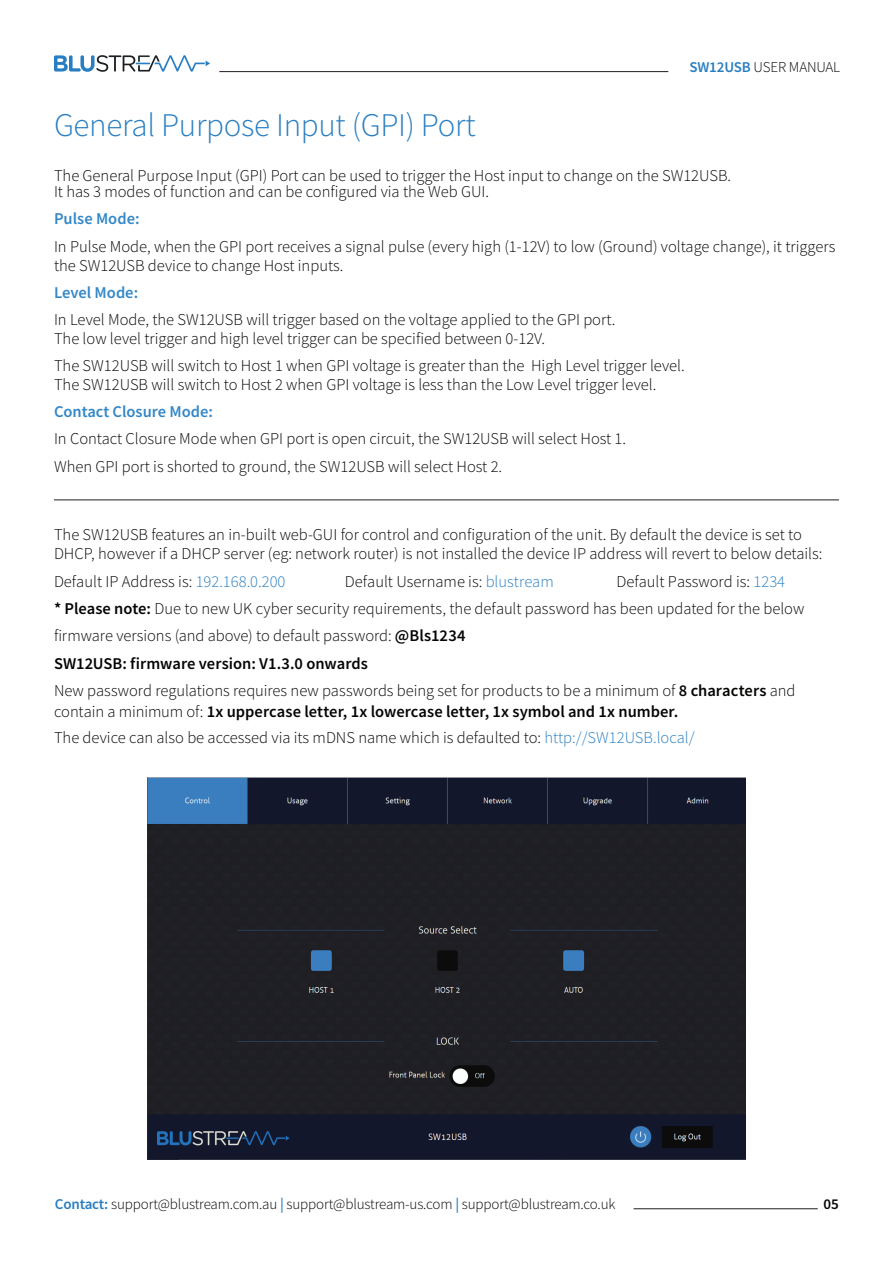
<style>
.page{position:relative;width:893px;height:1263px;background:#fff}
.page>*{position:absolute;margin:0;border:0;box-sizing:border-box;transform-origin:0 0}
.t1{font:300 33px "Source Sans Pro";letter-spacing:-.01em;color:#287ec2}
.t2{font:300 16.5px/27.3px "Source Sans Pro";color:#040503}
.t3{font:600 16.5px "Source Sans Pro";color:#3387c7}
.t4{font:300 15px "Source Sans Pro";letter-spacing:-.01em;color:#040503}
.t5{font:600 15px "Source Sans Pro";color:#040503}
.s1{font-weight:600;color:#287ec2}
.s2{color:#287ec2}
.s3{font-weight:600}
.s4{font-weight:600;color:#3387c7}
</style>
<div class="page">
<hr style="left:219px;top:71px;width:449px;height:1px;background:#231f20">
<svg style="left:54px;top:55px;width:156px;height:17px"></svg>
<hr style="left:634px;top:1208px;width:184px;height:1px;background:#231f20">
<hr style="left:54px;top:500px;width:785px;height:1px;background:#231f20">
<img style="left:147px;top:777px;width:599px;height:382px">
<p class="t4" style="left:689px;top:58px;width:152px"><span class="s1">SW12USB</span> USER MANUAL</p>
<h1 class="t1" style="left:54px;top:105px;width:423px">General Purpose Input (GPI) Port</h1>
<p class="t2" style="left:54px;top:167px;width:679px;line-height:16.5px">The General Purpose Input (GPI) Port can be used to trigger the Host input to change on the SW12USB.<br>It has 3 modes of function and can be configured via the Web GUI.</p>
<p class="t3" style="left:54px;top:208px;width:87px">Pulse Mode:</p>
<p class="t2" style="left:54px;top:237px;width:783px;line-height:18.8px">In Pulse Mode, when the GPI port receives a signal pulse (every high (1-12V) to low (Ground) voltage change), it triggers the SW12USB device to change Host inputs.</p>
<p class="t3" style="left:54px;top:281px;width:86px">Level Mode:</p>
<p class="t2" style="left:54px;top:310px;width:563px;line-height:18.8px">In Level Mode, the SW12USB will trigger based on the voltage applied to the GPI port.<br>The low level trigger and high level trigger can be specified between 0-12V.</p>
<p class="t2" style="left:54px;top:356px;width:632px;line-height:18.8px">The SW12USB will switch to Host 1 when GPI voltage is greater than the High Level trigger level.<br>The SW12USB will switch to Host 2 when GPI voltage is less than the Low Level trigger level.</p>
<p class="t3" style="left:54px;top:401px;width:161px">Contact Closure Mode:</p>
<p class="t2" style="left:54px;top:425px;width:574px">In Contact Closure Mode when GPI port is open circuit, the SW12USB will select Host 1.<br>When GPI port is shorted to ground, the SW12USB will select Host 2.</p>
<p class="t2" style="left:54px;top:524px;width:770px;line-height:19.5px">The SW12USB features an in-built web-GUI for control and configuration of the unit. By default the device is set to<br>DHCP, however if a DHCP server (eg: network router) is not installed the device IP address will revert to below details:</p>
<p class="t2" style="left:54px;top:567px;width:233px">Default IP Address is: <span class="s2">192.168.0.200</span></p>
<p class="t2" style="left:345px;top:567px;width:210px">Default Username is: <span class="s2">blustream</span></p>
<p class="t2" style="left:54px;top:567px;width:752px;text-indent:562px">Default Password is: <span class="s2">1234<br></span><span class="s3">* Please note:</span> Due to new UK cyber security requirements, the default password has been updated for the below firmware versions (and above) to default password: <span class="s3">@Bls1234<br>SW12USB: firmware version: V1.3.0 onwards<br></span>New password regulations requires new passwords being set for products to be a minimum of <span class="s3">8 characters</span> and</p>
<p class="t2" style="left:54px;top:699px;width:642px;line-height:25.8px">contain a minimum of: <span class="s3">1x uppercase letter, 1x lowercase letter, 1x symbol and 1x number.<br></span>The device can also be accessed via its mDNS name which is defaulted to: <span class="s2">http://SW12USB.local/</span></p>
<p class="t4" style="left:55px;top:1195px;width:562px"><span class="s1">Contact:</span> support@blustream.com.au <span class="s4">|</span> support@blustream-us.com <span class="s4">|</span> support@blustream.co.uk</p>
<p class="t5" style="left:824px;top:1194px;width:17px">05</p>
</div>
